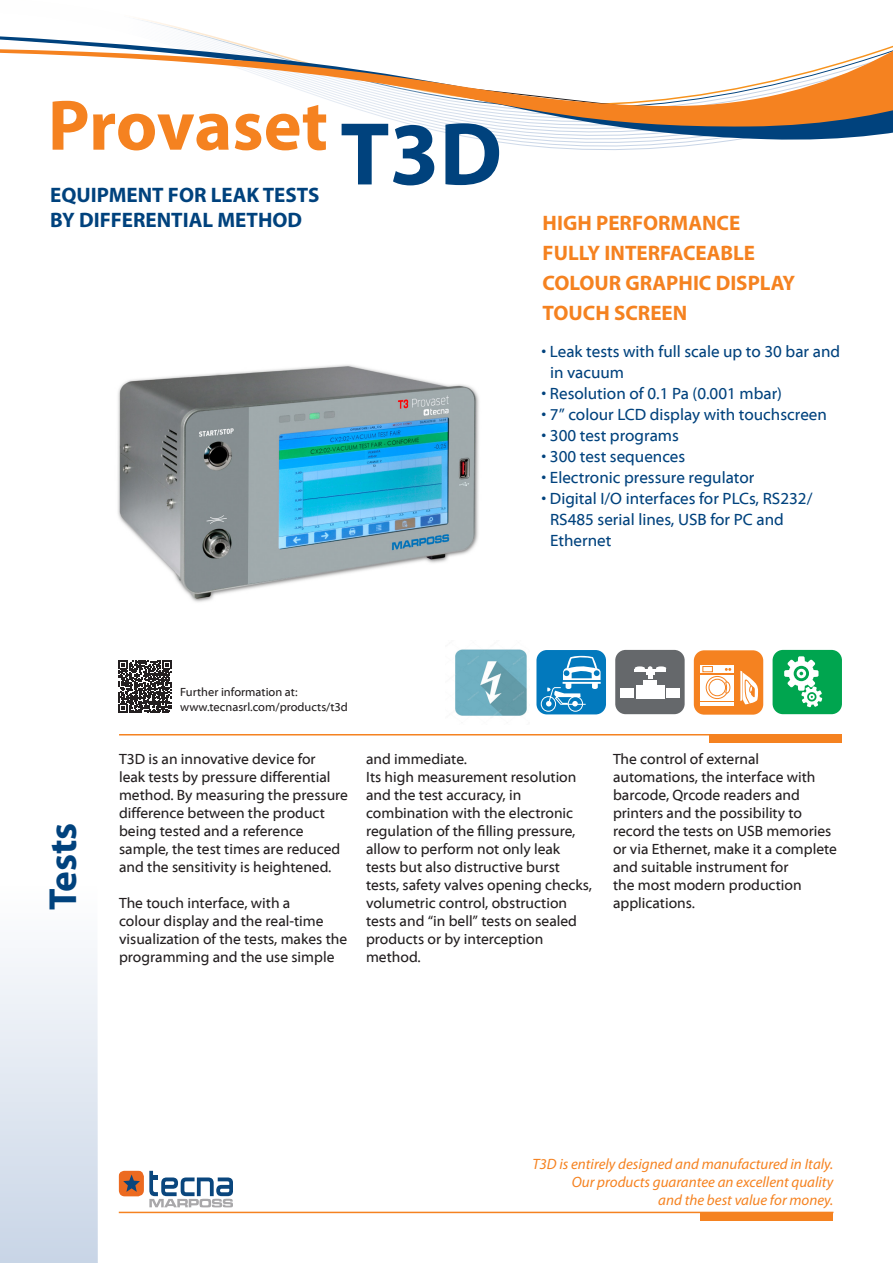
<style>
.page{position:relative;width:893px;height:1263px;background:#fff}
.page>*{position:absolute;margin:0;border:0;box-sizing:border-box;transform-origin:0 0}
.testo_generale{font:700 90px "Myriad Pro";color:#00427d}
.testo_generale-2{font:700 72px "Myriad Pro";letter-spacing:-.005em;color:#f58220}
.testo_generale-3{font:700 39.3px "Myriad Pro";color:#00427d}
.t1{font:700 21px "Myriad Pro";color:#f58220}
.t2{font:700 21px/25.2px "Myriad Pro";color:#00427d}
.t3{font:16.5px/21px "Myriad Web Pro";color:#00427d}
.t4{font:15px/18px "Myriad Web Pro";color:#231f20}
.t5{font:italic 15px/18px "Myriad Pro";color:#f58220;text-align:right}
.t6{font:12px "Myriad Web Pro";color:#231f20}
</style>
<div class="page">
<svg style="left:0;top:954px;width:98px;height:309px;background:#dee5f0"></svg>
<svg style="left:429px;top:129px;width:464px;height:20px"></svg>
<svg style="left:0;top:18px;width:893px;height:111px"></svg>
<hr style="left:119px;top:1212px;width:714px;height:1px;background:#f58220">
<div style="left:701px;top:1212px;width:132px;height:8px;background:#f58220"></div>
<hr style="left:119px;top:734px;width:715px;height:1px;background:#f58220">
<div style="left:710px;top:735px;width:132px;height:8px;background:#f58220"></div>
<div style="left:773px;top:650px;width:69px;height:64px;background:#00a54f;border-radius:10px"></div>
<svg style="left:784px;top:656px;width:38px;height:51px"></svg>
<div style="left:615px;top:650px;width:70px;height:64px;background:#65686b;border-radius:10px"></div>
<div style="left:636px;top:685px;width:28px;height:13px;background:#fff"></div>
<div style="left:621px;top:688px;width:13px;height:9px;background:#fff"></div>
<div style="left:666px;top:688px;width:14px;height:9px;background:#fff"></div>
<div style="left:644px;top:680px;width:13px;height:5px;background:#fff"></div>
<hr style="left:634px;top:669px;width:32px;height:2px;background:#fff">
<svg style="left:646px;top:666px;width:8px;height:12px"></svg>
<svg style="left:656px;top:666px;width:10px;height:4px"></svg>
<svg style="left:635px;top:666px;width:10px;height:4px"></svg>
<div style="left:536px;top:650px;width:70px;height:64px;background:#0279bd;border-radius:10px"></div>
<svg style="left:540px;top:656px;width:61px;height:56px"></svg>
<div style="left:694px;top:650px;width:69px;height:65px;background:#f58220;border-radius:10px"></div>
<div style="left:700px;top:665px;width:34px;height:40px;background:#fff"></div>
<svg style="left:725px;top:668px;width:6px;height:3px"></svg>
<hr style="left:700px;top:673px;width:34px;height:2px;background:#f58220">
<hr style="left:700px;top:701px;width:34px;height:1px;background:#f58220">
<svg style="left:703px;top:666px;width:10px;height:6px"></svg>
<svg style="left:706px;top:676px;width:22px;height:22px"></svg>
<div style="left:706px;top:676px;width:23px;height:23px;border:1px solid #f58220;border-radius:50%"></div>
<svg style="left:724px;top:681px;width:6px;height:13px"></svg>
<div style="left:709px;top:679px;width:16px;height:17px;background:#fff;border-radius:50%"></div>
<div style="left:709px;top:679px;width:17px;height:17px;border:1px solid #f58220;border-radius:50%"></div>
<svg style="left:741px;top:671px;width:17px;height:34px"></svg>
<svg style="left:119px;top:660px;width:52px;height:53px"></svg>
<div style="left:119px;top:1170px;width:25px;height:26px;background:#ec6a20;border-radius:6px"></div>
<svg style="left:123px;top:1174px;width:17px;height:18px"></svg>
<svg style="left:149px;top:1170px;width:84px;height:37px"></svg>
<img style="left:118px;top:365px;width:361px;height:237px">
<img style="left:455px;top:649px;width:72px;height:67px">
<p class="testo_generale-2" style="left:48px;top:85px;width:282px">Provaset</p>
<p class="t2" style="left:50px;top:183px;width:271px">EQUIPMENT FOR LEAK TESTS<br>BY DIFFERENTIAL METHOD</p>
<p class="testo_generale" style="left:340px;top:104px;width:163px">T3D</p>
<p class="t1" style="left:543px;top:211px;width:199px">HIGH PERFORMANCE</p>
<p class="t1" style="left:543px;top:241px;width:214px">FULLY INTERFACEABLE</p>
<p class="t1" style="left:543px;top:271px;width:254px">COLOUR GRAPHIC DISPLAY</p>
<p class="t1" style="left:543px;top:301px;width:146px">TOUCH SCREEN</p>
<p class="t3" style="left:550px;top:342px;width:292px;text-indent:-9px">• Leak tests with full scale up to 30 bar and in vacuum</p>
<p class="t3" style="left:542px;top:384px;width:242px">• Resolution of 0.1 Pa (0.001 mbar)</p>
<p class="t3" style="left:542px;top:405px;width:287px">• 7” colour LCD display with touchscreen</p>
<p class="t3" style="left:542px;top:426px;width:139px">• 300 test programs</p>
<p class="t3" style="left:542px;top:447px;width:145px">• 300 test sequences</p>
<p class="t3" style="left:542px;top:468px;width:214px">• Electronic pressure regulator</p>
<p class="t3" style="left:550px;top:489px;width:264px;text-indent:-9px">• Digital I/O interfaces for PLCs, RS232/<br>RS485 serial lines, USB for PC and<br>Ethernet</p>
<p class="t6" style="left:180px;top:686px;width:119px">Further information at:</p>
<p class="t6" style="left:180px;top:700px;width:169px">www.tecnasrl.com/products/t3d</p>
<p class="testo_generale-3" style="left:41px;top:910px;width:89px;rotate:-90deg">Tests</p>
<p class="t4" style="left:119px;top:750px;width:230px">T3D is an innovative device for<br>leak tests by pressure differential method. By measuring the pressure difference between the product being tested and a reference sample, the test times are reduced and the sensitivity is heightened.</p>
<p class="t4" style="left:119px;top:894px;width:230px">The touch interface, with a<br>colour display and the real-time visualization of the tests, makes the programming and the use simple</p>
<p class="t4" style="left:366px;top:750px;width:103px">and immediate.</p>
<p class="t4" style="left:366px;top:768px;width:227px">Its high measurement resolution and the test accuracy, in combination with the electronic regulation of the filling pressure, allow to perform not only leak tests but also distructive burst tests, safety valves opening checks, volumetric control, obstruction tests and “in bell” tests on sealed products or by interception method.</p>
<p class="t4" style="left:613px;top:750px;width:225px">The control of external automations, the interface with barcode, Qrcode readers and printers and the possibility to record the tests on USB memories or via Ethernet, make it a complete and suitable instrument for<br>the most modern production applications.</p>
<p class="t5" style="left:532px;top:1155px;width:303px">T3D is entirely designed and manufactured in Italy.<br>Our products guarantee an excellent quality</p>
<p class="t5" style="left:658px;top:1191px;width:177px">and the best value for money.</p>
</div>
